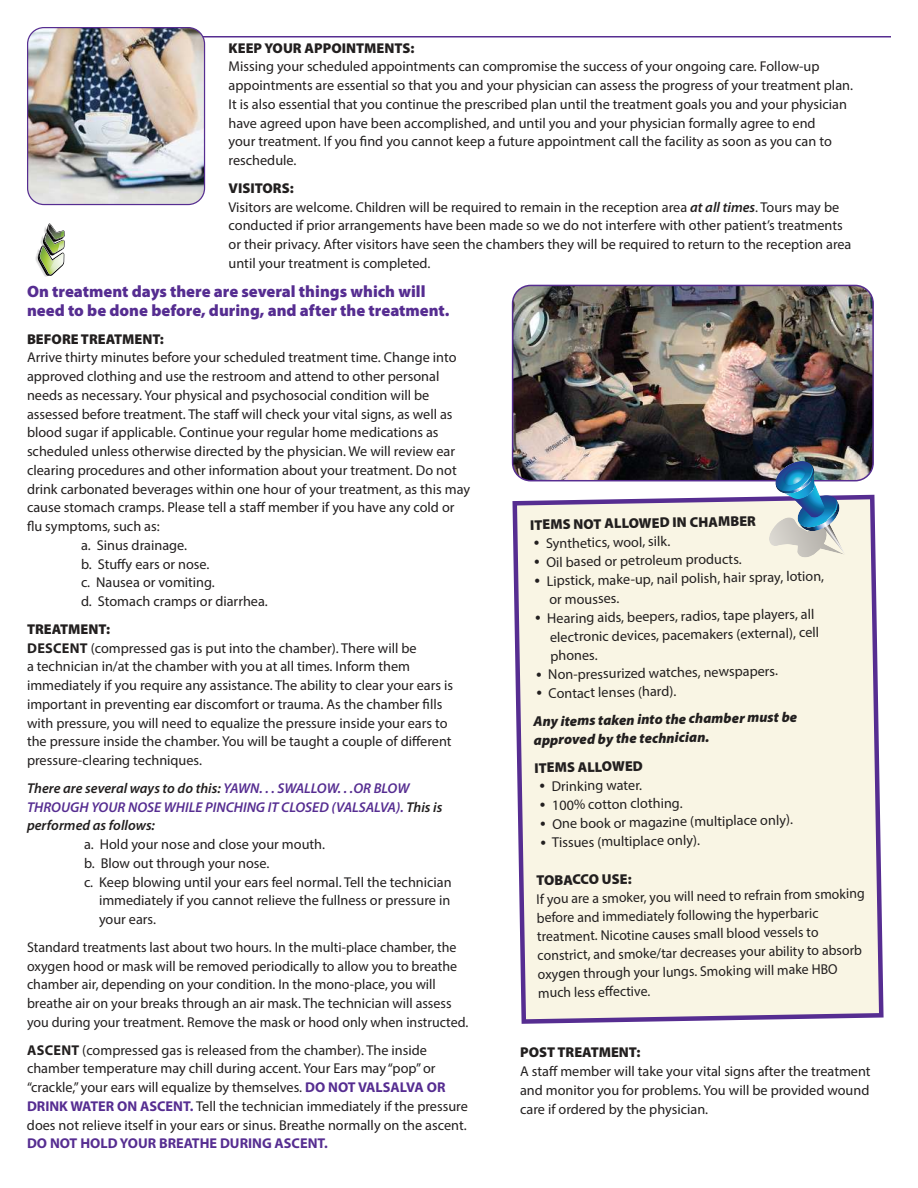
<style>
.page{position:relative;width:918px;height:1188px;background:#fff}
.page>*{position:absolute;margin:0;border:0;box-sizing:border-box;transform-origin:0 0}
.t1{font:900 16.5px/18.8px "Myriad Pro";color:#562d91}
.t2{font:14.25px/18.8px "Myriad Pro";color:#221f1f}
.t3{font:italic 600 14.25px/18.8px "Myriad Pro";color:#562d91}
.t4{font:900 14.25px "Myriad Pro";color:#221f1f}
.t5{font:italic 900 14.25px/27.8px "Myriad Pro";color:#221f1f}
.t6{font:700 14.25px "Myriad Pro";color:#562d91}
.s1{font-weight:900}
.s2{font-weight:600;font-style:italic}
.s3{font-weight:700}
.s4{color:#221f1f}
.s5{font-weight:700;color:#562d91}
.s6{font-weight:400;font-style:normal}
</style>
<div class="page">
<img style="left:513px;top:285px;width:360px;height:196px">
<div style="left:512px;top:285px;width:362px;height:196px;border:2px solid #562d91;border-radius:18px"></div>
<svg style="left:35px;top:224px;width:30px;height:53px"></svg>
<hr style="left:99px;top:36px;width:792px;height:1px;background:#562d91">
<img style="left:28px;top:28px;width:177px;height:177px">
<div style="left:27px;top:27px;width:178px;height:178px;border:1px solid #562d91;border-radius:16px"></div>
<svg style="left:512px;top:494px;width:372px;height:530px;background:#f2ece1"></svg>
<img style="left:769px;top:517px;width:77px;height:40px">
<img style="left:823px;top:524px;width:22px;height:32px">
<img style="left:799px;top:501px;width:41px;height:30px">
<img style="left:798px;top:495px;width:40px;height:33px">
<img style="left:792px;top:485px;width:33px;height:33px">
<img style="left:784px;top:475px;width:31px;height:24px">
<img style="left:775px;top:461px;width:39px;height:33px">
<img style="left:776px;top:461px;width:37px;height:31px">
<img style="left:783px;top:467px;width:13px;height:18px">
<img style="left:796px;top:463px;width:17px;height:26px">
<img style="left:822px;top:497px;width:16px;height:26px">
<p class="t4" style="left:229px;top:42px;width:187px">KEEP YOUR APPOINTMENTS:</p>
<p class="t2" style="left:229px;top:58px;width:626px">Missing your scheduled appointments can compromise the success of your ongoing care. Follow-up appointments are essential so that you and your physician can assess the progress of your treatment plan.<br>It is also essential that you continue the prescribed plan until the treatment goals you and your physician have agreed upon have been accomplished, and until you and your physician formally agree to end<br>your treatment. If you find you cannot keep a future appointment call the facility as soon as you can to reschedule.</p>
<p class="t2" style="left:229px;top:180px;width:624px"><span class="s1">VISITORS:<br></span>Visitors are welcome. Children will be required to remain in the reception area <span class="s2">at all times</span>. Tours may be conducted if prior arrangements have been made so we do not interfere with other patient’s treatments or their privacy. After visitors have seen the chambers they will be required to return to the reception area until your treatment is completed.</p>
<p class="t1" style="left:27px;top:284px;width:424px">On treatment days there are several things which will need to be done before, during, and after the treatment.</p>
<p class="t4" style="left:27px;top:333px;width:139px">BEFORE TREATMENT:</p>
<p class="t2" style="left:27px;top:349px;width:431px">Arrive thirty minutes before your scheduled treatment time. Change into</p>
<p class="t2" style="left:27px;top:368px;width:414px">approved clothing and use the restroom and attend to other personal</p>
<p class="t2" style="left:27px;top:387px;width:404px">needs as necessary. Your physical and psychosocial condition will be</p>
<p class="t2" style="left:27px;top:406px;width:427px">assessed before treatment. The staff will check your vital signs, as well as</p>
<p class="t2" style="left:27px;top:424px;width:413px">blood sugar if applicable. Continue your regular home medications as</p>
<p class="t2" style="left:27px;top:443px;width:430px">scheduled unless otherwise directed by the physician. We will review ear</p>
<p class="t2" style="left:27px;top:462px;width:431px">clearing procedures and other information about your treatment. Do not</p>
<p class="t2" style="left:27px;top:481px;width:445px">drink carbonated beverages within one hour of your treatment, as this may</p>
<p class="t2" style="left:27px;top:499px;width:429px">cause stomach cramps. Please tell a staff member if you have any cold or</p>
<p class="t2" style="left:27px;top:518px;width:134px">flu symptoms, such as:</p>
<p class="t2" style="left:81px;top:537px;width:108px">a. Sinus drainage.</p>
<p class="t2" style="left:81px;top:556px;width:130px">b. Stuffy ears or nose.</p>
<p class="t2" style="left:81px;top:574px;width:135px">c. Nausea or vomiting.</p>
<p class="t2" style="left:81px;top:593px;width:188px">d. Stomach cramps or diarrhea.</p>
<p class="t2" style="left:27px;top:621px;width:428px"><span class="s1">TREATMENT:<br></span><span class="s3">DESCENT</span> (compressed gas is put into the chamber). There will be<br>a technician in/at the chamber with you at all times. Inform them immediately if you require any assistance. The ability to clear your ears is important in preventing ear discomfort or trauma. As the chamber fills with pressure, you will need to equalize the pressure inside your ears to the pressure inside the chamber. You will be taught a couple of different pressure-clearing techniques.</p>
<p class="t3" style="left:27px;top:780px;width:417px"><span class="s4">There are several ways to do this:</span> YAWN. . . SWALLOW. . .OR BLOW<br>THROUGH YOUR NOSE WHILE PINCHING IT CLOSED (VALSALVA). <span class="s4">This is performed as follows:</span></p>
<p class="t2" style="left:84px;top:836px;width:243px">a. Hold your nose and close your mouth.</p>
<p class="t2" style="left:84px;top:855px;width:187px">b. Blow out through your nose.</p>
<p class="t2" style="left:84px;top:874px;width:369px">c. Keep blowing until your ears feel normal. Tell the technician</p>
<p class="t2" style="left:99px;top:892px;width:353px">immediately if you cannot relieve the fullness or pressure in</p>
<p class="t2" style="left:99px;top:911px;width:59px">your ears.</p>
<p class="t2" style="left:27px;top:939px;width:443px">Standard treatments last about two hours. In the multi-place chamber, the oxygen hood or mask will be removed periodically to allow you to breathe chamber air, depending on your condition. In the mono-place, you will breathe air on your breaks through an air mask. The technician will assess you during your treatment. Remove the mask or hood only when instructed.</p>
<p class="t2" style="left:27px;top:1042px;width:442px"><span class="s3">ASCENT</span> (compressed gas is released from the chamber). The inside chamber temperature may chill during accent. Your Ears may “pop” or “crackle,” your ears will equalize by themselves. <span class="s5">DO NOT VALSALVA OR DRINK WATER ON ASCENT.</span> Tell the technician immediately if the pressure does not relieve itself in your ears or sinus. Breathe normally on the ascent.</p>
<p class="t6" style="left:27px;top:1138px;width:302px">DO NOT HOLD YOUR BREATHE DURING ASCENT.</p>
<p class="t4" style="left:530px;top:519px;width:227px;rotate:-1deg">ITEMS NOT ALLOWED IN CHAMBER</p>
<p class="t2" style="left:533px;top:535px;width:139px;rotate:-1deg">• Synthetics, wool, silk.</p>
<p class="t2" style="left:534px;top:554px;width:210px;rotate:-1deg">• Oil based or petroleum products.</p>
<p class="t2" style="left:549px;top:573px;width:277px;text-indent:-15px;rotate:-1deg">• Lipstick, make-up, nail polish, hair spray, lotion, or mousses.</p>
<p class="t2" style="left:550px;top:610px;width:271px;text-indent:-15px;rotate:-1deg">• Hearing aids, beepers, radios, tape players, all electronic devices, pacemakers (external), cell phones.</p>
<p class="t2" style="left:536px;top:667px;width:244px;rotate:-1deg">• Non-pressurized watches, newspapers.</p>
<p class="t5" style="left:533px;top:681px;width:265px;rotate:-1deg">• <span class="s6">Contact lenses (hard).<br></span>Any items taken into the chamber must be</p>
<p class="t5" style="left:534px;top:728px;width:177px;rotate:-1deg">approved by the technician.</p>
<p class="t4" style="left:534px;top:762px;width:110px;rotate:-1deg">ITEMS ALLOWED</p>
<p class="t2" style="left:539px;top:778px;width:105px;rotate:-1deg">• Drinking water.</p>
<p class="t2" style="left:539px;top:797px;width:145px;rotate:-1deg">• 100% cotton clothing.</p>
<p class="t2" style="left:540px;top:816px;width:255px;rotate:-1deg">• One book or magazine (multiplace only).</p>
<p class="t2" style="left:540px;top:835px;width:161px;rotate:-1deg">• Tissues (multiplace only).</p>
<p class="t4" style="left:536px;top:875px;width:97px;rotate:-1deg">TOBACCO USE:</p>
<p class="t2" style="left:536px;top:891px;width:330px;rotate:-1deg">If you are a smoker, you will need to refrain from smoking before and immediately following the hyperbaric treatment. Nicotine causes small blood vessels to constrict, and smoke/tar decreases your ability to absorb oxygen through your lungs. Smoking will make HBO much less eff ective.</p>
<p class="t4" style="left:520px;top:1047px;width:122px">POST TREATMENT:</p>
<p class="t2" style="left:520px;top:1063px;width:352px;text-align:justify">A staff member will take your vital signs after the treatment and monitor you for problems. You will be provided wound care if ordered by the physician.</p>
</div>
